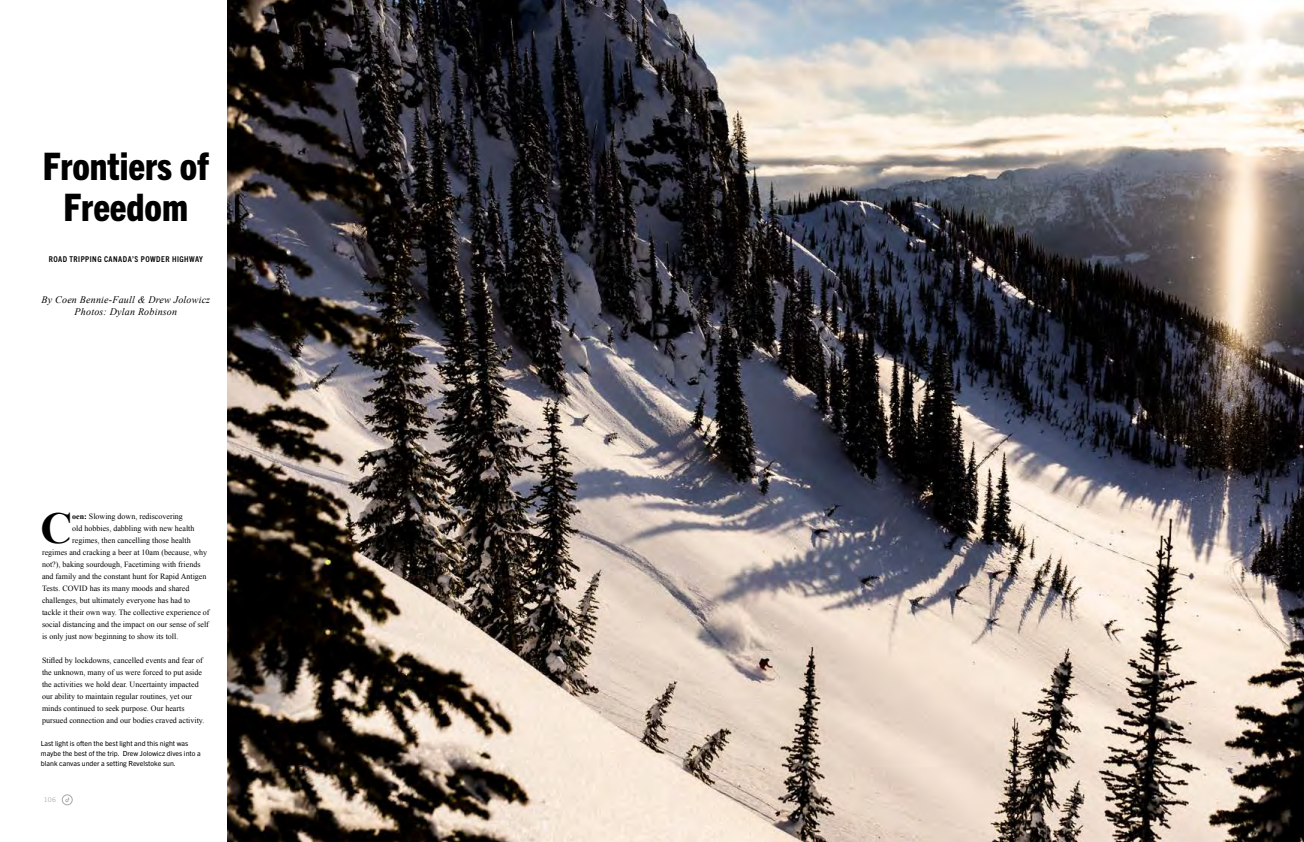
<style>
.page{position:relative;width:1304px;height:842px;background:#fff}
.page>*{position:absolute;margin:0;border:0;box-sizing:border-box;transform-origin:0 0}
.t1{font:700 44.2px "Times New Roman";color:#000}
.t2{font:800 condensed 38px/41px "Trade Gothic Next LT Pro";color:#000;text-align:center}
.t3{font:italic 10px/11.8px "Times New Roman";letter-spacing:.02em;color:#000;text-align:center}
.t4{font:8px/12px "Times New Roman";color:#000}
.t5{font:700 condensed 8px "Trade Gothic Next LT Pro";letter-spacing:.06em;color:#000}
.t6{font:7px/10px "Trade Gothic Next LT Pro";color:#000}
.t7{font:6.5px "Trade Gothic LT Std";color:#a8a8a8}
.s1{font-weight:700}
</style>
<div class="page">
<div style="left:62px;top:795px;width:10px;height:10px;border:1px solid #a8a8a8;border-radius:50%"></div>
<svg style="left:65px;top:797px;width:4px;height:5px"></svg>
<img style="left:228px;top:0;width:1076px;height:842px">
<h2 class="t2" style="left:43px;top:144px;width:168px">Frontiers of<br>Freedom</h2>
<p class="t5" style="left:49px;top:254px;width:156px">ROAD TRIPPING CANADA’S POWDER HIGHWAY</p>
<p class="t3" style="left:42px;top:294px;width:170px">By Coen Bennie-Faull &amp; Drew Jolowicz<br>Photos: Dylan Robinson</p>
<h1 class="t1" style="left:40px;top:498px;width:33px">C</h1>
<p class="t4" style="left:72px;top:510px;width:112px"><span class="s1">oen:</span> Slowing down, rediscovering</p>
<p class="t4" style="left:72px;top:522px;width:124px">old hobbies, dabbling with new health</p>
<p class="t4" style="left:72px;top:534px;width:120px">regimes, then cancelling those health</p>
<p class="t4" style="left:42px;top:546px;width:167px">regimes and cracking a beer at 10am (because, why</p>
<p class="t4" style="left:42px;top:558px;width:160px">not?), baking sourdough, Facetiming with friends</p>
<p class="t4" style="left:42px;top:570px;width:166px">and family and the constant hunt for Rapid Antigen</p>
<p class="t4" style="left:42px;top:582px;width:149px">Tests. COVID has its many moods and shared</p>
<p class="t4" style="left:42px;top:594px;width:150px">challenges, but ultimately everyone has had to</p>
<p class="t4" style="left:42px;top:606px;width:169px">tackle it their own way. The collective experience of</p>
<p class="t4" style="left:42px;top:618px;width:168px">social distancing and the impact on our sense of self</p>
<p class="t4" style="left:42px;top:630px;width:138px">is only just now beginning to show its toll.</p>
<p class="t4" style="left:42px;top:654px;width:164px">Stifled by lockdowns, cancelled events and fear of the unknown, many of us were forced to put aside the activities we hold dear. Uncertainty impacted our ability to maintain regular routines, yet our minds continued to seek purpose. Our hearts pursued connection and our bodies craved activity.</p>
<p class="t6" style="left:41px;top:738px;width:161px">Last light is often the best light and this night was maybe the best of the trip. Drew Jolowicz dives into a blank canvas under a setting Revelstoke sun.</p>
<p class="t7" style="left:44px;top:796px;width:14px">106</p>
</div>
